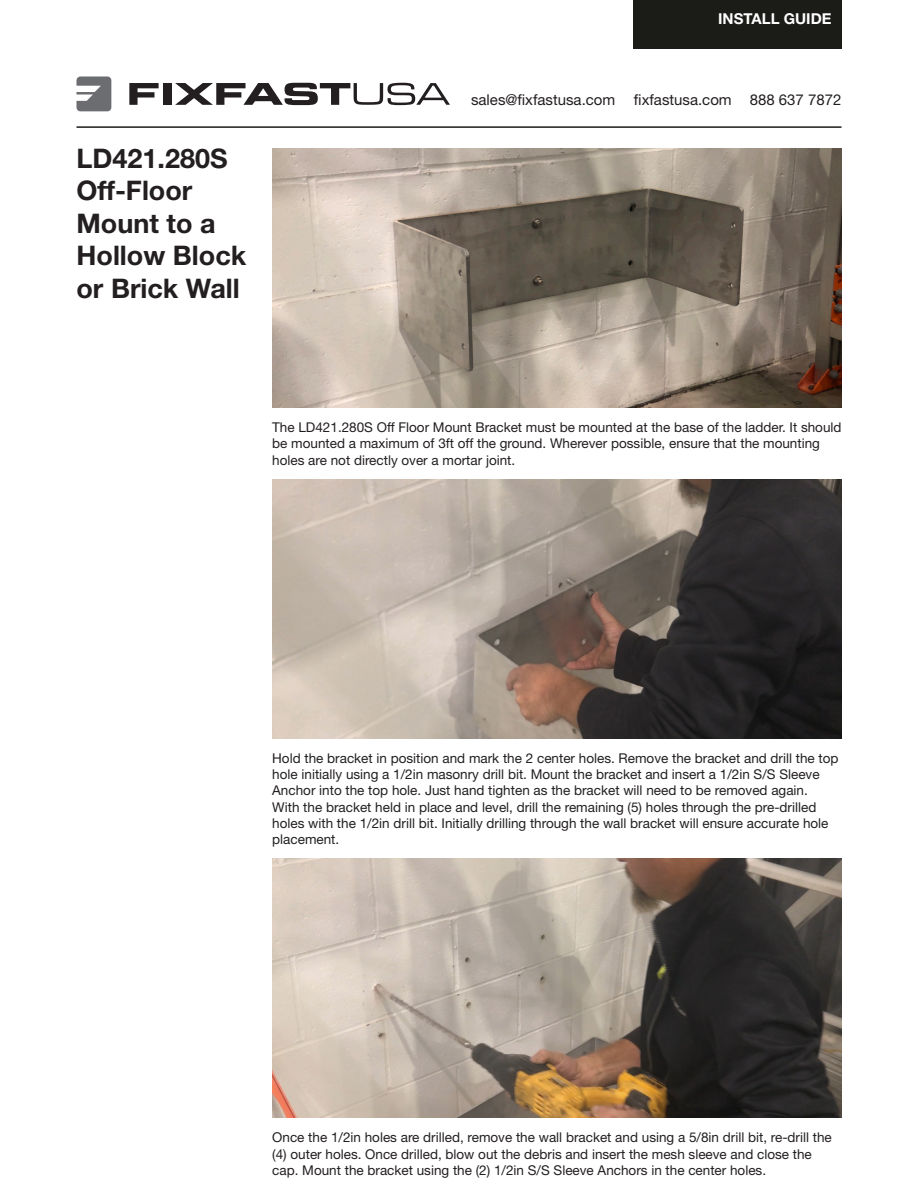
<style>
.page{position:relative;width:918px;height:1188px;background:#fff}
.page>*{position:absolute;margin:0;border:0;box-sizing:border-box;transform-origin:0 0}
.t1{font:700 27px/32.4px "Helvetica Neue LT Std";color:#231f20}
.t2{font:15px "Helvetica Neue LT Std";color:#231f20}
.t3{font:700 15px "Helvetica Neue LT Std";color:#fff}
.t4{font:13.5px/16.2px "Helvetica Neue LT Std";color:#231f20}
</style>
<div class="page">
<img style="left:272px;top:149px;width:569px;height:259px">
<img style="left:272px;top:480px;width:569px;height:258px">
<img style="left:272px;top:859px;width:569px;height:259px">
<svg style="left:76px;top:76px;width:35px;height:35px"></svg>
<svg style="left:129px;top:83px;width:30px;height:22px"></svg>
<div style="left:163px;top:83px;width:9px;height:22px;background:#231f20"></div>
<svg style="left:175px;top:83px;width:275px;height:22px"></svg>
<hr style="left:76px;top:126px;width:766px;height:2px;background:#1b1b18">
<div style="left:633px;top:0;width:209px;height:49px;background:#1b1b18"></div>
<p class="t1" style="left:76px;top:142px;width:153px">LD421.280S</p>
<p class="t1" style="left:76px;top:174px;width:171px">Off-Floor<br>Mount to a<br>Hollow Block or Brick Wall</p>
<p class="t3" style="left:718px;top:10px;width:115px">INSTALL GUIDE</p>
<p class="t2" style="left:471px;top:90px;width:146px">sales@fixfastusa.com</p>
<p class="t2" style="left:634px;top:90px;width:99px">fixfastusa.com</p>
<p class="t2" style="left:750px;top:90px;width:93px">888 637 7872</p>
<p class="t4" style="left:272px;top:419px;width:571px">The LD421.280S Off Floor Mount Bracket must be mounted at the base of the ladder. It should be mounted a maximum of 3ft off the ground. Wherever possible, ensure that the mounting holes are not directly over a mortar joint.</p>
<p class="t4" style="left:272px;top:750px;width:568px">Hold the bracket in position and mark the 2 center holes. Remove the bracket and drill the top hole initially using a 1/2in masonry drill bit. Mount the bracket and insert a 1/2in S/S Sleeve Anchor into the top hole. Just hand tighten as the bracket will need to be removed again.<br>With the bracket held in place and level, drill the remaining (5) holes through the pre-drilled holes with the 1/2in drill bit. Initially drilling through the wall bracket will ensure accurate hole placement.</p>
<p class="t4" style="left:272px;top:1129px;width:561px">Once the 1/2in holes are drilled, remove the wall bracket and using a 5/8in drill bit, re-drill the (4) outer holes. Once drilled, blow out the debris and insert the mesh sleeve and close the cap. Mount the bracket using the (2) 1/2in S/S Sleeve Anchors in the center holes.</p>
</div>
